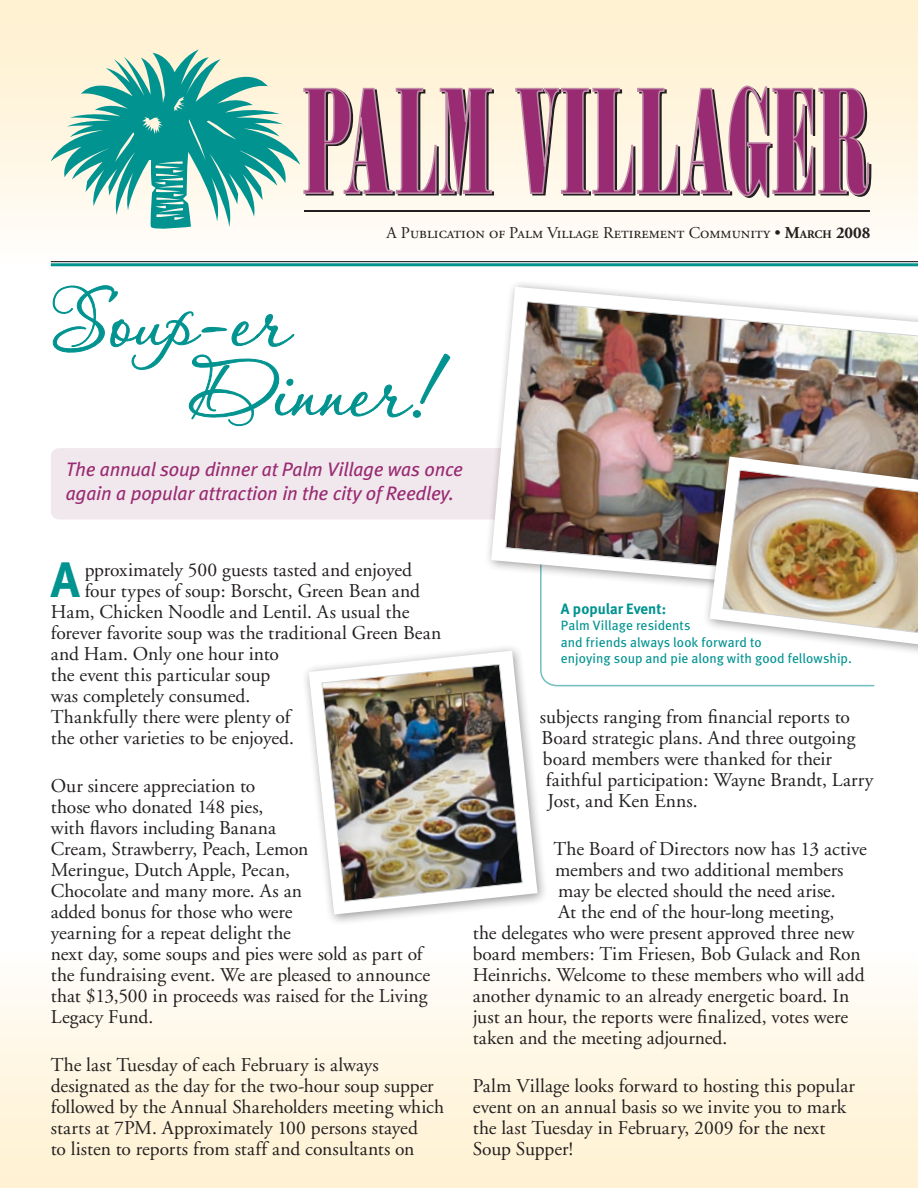
<style>
.page{position:relative;width:918px;height:1188px;background:#fff}
.page>*{position:absolute;margin:0;border:0;box-sizing:border-box;transform-origin:0 0}
.t1{font:700 49.65px "Meta";color:#009390}
.t2{font:19.5px/21px "Adobe Garamond";color:#231f20}
.t3{font:italic 19.5px/24px "Meta";letter-spacing:-.01em;color:#992b72}
.t4{font:16.5px "Adobe Garamond Regular SC";color:#231f20}
.t5{font:700 15px "Meta";letter-spacing:.005em;color:#009390}
.t6{font:13.5px/16.5px "Meta";letter-spacing:.005em;color:#009390}
.s1{font-family:"Adobe Garamond";font-weight:700}
.s2{font-family:"Adobe Garamond";font-weight:700;font-size:11.55px}
</style>
<div class="page">
<div style="left:51px;top:448px;width:432px;height:72px;background:#f1e8ed"></div>
<div style="left:0;top:951px;width:918px;height:237px;background:linear-gradient(to bottom,#fffdfb,#fff1d0)"></div>
<div style="left:0;top:0;width:918px;height:264px;background:linear-gradient(to bottom,#fff1ce,#fefcf8)"></div>
<svg style="left:52px;top:285px;width:399px;height:141px"></svg>
<hr style="left:51px;top:263px;width:867px;height:3px;background:#009390">
<hr style="left:51px;top:261px;width:867px;height:1px;background:#231f20">
<hr style="left:304px;top:210px;width:566px;height:2px;background:#231f20">
<svg style="left:303px;top:63px;width:192px;height:133px;background:#c89aa9"></svg>
<svg style="left:515px;top:85px;width:357px;height:114px;background:#be8ba1"></svg>
<svg style="left:150px;top:227px;width:42px;height:4px"></svg>
<svg style="left:51px;top:49px;width:249px;height:178px;background:#89c8bc"></svg>
<svg style="left:540px;top:608px;width:335px;height:79px"></svg>
<div style="left:483px;top:279px;width:435px;height:329px;background:#231f20;opacity:.45"></div>
<svg style="left:491px;top:287px;width:427px;height:310px"></svg>
<img style="left:505px;top:301px;width:413px;height:283px">
<div style="left:301px;top:643px;width:247px;height:282px;background:#231f20;opacity:.45"></div>
<svg style="left:309px;top:651px;width:229px;height:264px"></svg>
<img style="left:322px;top:664px;width:201px;height:238px">
<div style="left:702px;top:449px;width:216px;height:208px;background:#231f20;opacity:.45"></div>
<img style="left:710px;top:457px;width:208px;height:187px">
<p class="t4" style="left:387px;top:224px;width:485px">A Publication of Palm Village Retirement Community • <span class="s1">M</span><span class="s2">ARCH</span> <span class="s1">2008</span></p>
<p class="t3" style="left:66px;top:457px;width:399px">The annual soup dinner at Palm Village was once again a popular attraction in the city of Reedley.</p>
<h1 class="t1" style="left:51px;top:550px;width:30px">A</h1>
<p class="t2" style="left:85px;top:560px;width:329px">pproximately 500 guests tasted and enjoyed</p>
<p class="t2" style="left:85px;top:581px;width:337px">four types of soup: Borscht, Green Bean and</p>
<p class="t2" style="left:51px;top:602px;width:360px">Ham, Chicken Noodle and Lentil. As usual the</p>
<p class="t2" style="left:51px;top:623px;width:392px">forever favorite soup was the traditional Green Bean</p>
<p class="t2" style="left:51px;top:644px;width:230px">and Ham. Only one hour into</p>
<p class="t2" style="left:51px;top:665px;width:221px">the event this particular soup</p>
<p class="t2" style="left:51px;top:686px;width:201px">was completely consumed.</p>
<p class="t2" style="left:51px;top:707px;width:241px">Thankfully there were plenty of</p>
<p class="t2" style="left:51px;top:728px;width:245px">the other varieties to be enjoyed.</p>
<p class="t2" style="left:51px;top:776px;width:381px">Our sincere appreciation to<br>those who donated 148 pies,<br>with flavors including Banana<br>Cream, Strawberry, Peach, Lemon<br>Meringue, Dutch Apple, Pecan,<br>Chocolate and many more. As an<br>added bonus for those who were<br>yearning for a repeat delight the<br>next day, some soups and pies were sold as part of the fundraising event. We are pleased to announce that $13,500 in proceeds was raised for the Living Legacy Fund.</p>
<p class="t2" style="left:51px;top:1055px;width:395px">The last Tuesday of each February is always designated as the day for the two-hour soup supper followed by the Annual Shareholders meeting which starts at 7PM. Approximately 100 persons stayed<br>to listen to reports from staff and consultants on</p>
<p class="t5" style="left:561px;top:600px;width:107px">A popular Event:</p>
<p class="t6" style="left:561px;top:617px;width:293px">Palm Village residents<br>and friends always look forward to<br>enjoying soup and pie along with good fellowship.</p>
<p class="t2" style="left:540px;top:707px;width:311px">subjects ranging from financial reports to</p>
<p class="t2" style="left:541px;top:728px;width:315px">Board strategic plans. And three outgoing</p>
<p class="t2" style="left:543px;top:749px;width:291px">board members were thanked for their</p>
<p class="t2" style="left:546px;top:770px;width:329px">faithful participation: Wayne Brandt, Larry</p>
<p class="t2" style="left:547px;top:791px;width:152px">Jost, and Ken Enns.</p>
<p class="t2" style="left:554px;top:839px;width:315px">The Board of Directors now has 13 active</p>
<p class="t2" style="left:555px;top:860px;width:290px">members and two additional members</p>
<p class="t2" style="left:558px;top:881px;width:279px">may be elected should the need arise.</p>
<p class="t2" style="left:558px;top:902px;width:278px">At the end of the hour-long meeting,</p>
<p class="t2" style="left:473px;top:923px;width:383px">the delegates who were present approved three new</p>
<p class="t2" style="left:473px;top:944px;width:389px">board members: Tim Friesen, Bob Gulack and Ron</p>
<p class="t2" style="left:473px;top:965px;width:393px">Heinrichs. Welcome to these members who will add</p>
<p class="t2" style="left:473px;top:986px;width:378px">another dynamic to an already energetic board. In</p>
<p class="t2" style="left:473px;top:1007px;width:377px">just an hour, the reports were finalized, votes were</p>
<p class="t2" style="left:473px;top:1028px;width:256px">taken and the meeting adjourned.</p>
<p class="t2" style="left:473px;top:1076px;width:384px">Palm Village looks forward to hosting this popular event on an annual basis so we invite you to mark the last Tuesday in February, 2009 for the next Soup Supper!</p>
</div>
